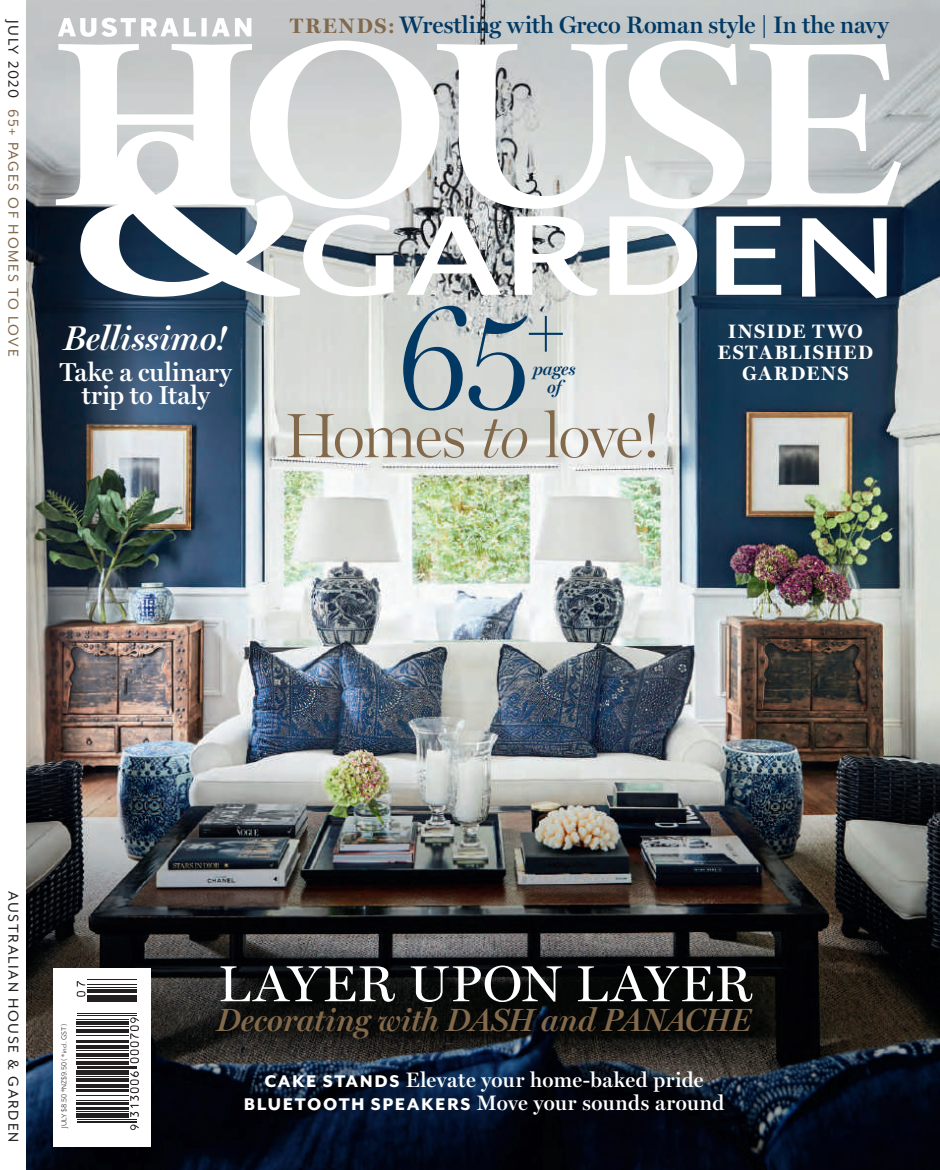
<style>
.page{position:relative;width:940px;height:1170px;background:#fff}
.page>*{position:absolute;margin:0;border:0;box-sizing:border-box;transform-origin:0 0}
.t1{font:300 147px "Miller Display";color:#023964;scale:.95 1}
.t2{font:300 63px "Miller Display";letter-spacing:-.03em;color:#82694c}
.t3{font:51px "Miller Display";letter-spacing:.01em;color:#fff}
.t4{font:italic 600 34.5px "Miller Display";letter-spacing:-.005em;color:#fff}
.t5{font:italic 600 32.25px "Miller Display";letter-spacing:-.005em;color:#82694c}
.t6{font:600 26.1px/22.5px "Miller Display";letter-spacing:.005em;color:#fff;text-align:center}
.t7{font:600 24px "Miller Display";color:#023964}
.t8{font:600 21px/22.5px "Miller Display";letter-spacing:.015em;color:#fff;text-align:center}
.t9{font:700 19.5px/21px "Miller Display";letter-spacing:.09em;color:#fff;text-align:center}
.t10{font:italic 600 18px/18px "Miller Display";color:#023964;text-align:center}
.t11{font:16.5px "Mr Eaves San OT";letter-spacing:.095em;color:#82694c}
.t12{font:16.5px "Mr Eaves Mod OT";letter-spacing:.1em;color:#231f20}
.t13{font:8.25px "Mr Eaves San OT";letter-spacing:.01em;color:#231f20}
.s1{color:#231f20}
.s2{font-weight:700;font-size:21px;color:#82694c}
.s3{font-style:italic}
.s4{font-family:"Mr Eaves Mod OT";font-weight:800;font-size:19.5px}
</style>
<div class="page">
<img style="left:26px;top:0;width:914px;height:1169px">
<svg style="left:56px;top:18px;width:845px;height:280px"></svg>
<svg style="left:80px;top:131px;width:220px;height:166px"></svg>
<div style="left:53px;top:967px;width:98px;height:179px;background:#fff"></div>
<hr style="left:77px;top:1120px;width:59px;height:1px;background:#231f20">
<hr style="left:77px;top:1118px;width:59px;height:1px;background:#231f20">
<div style="left:77px;top:1112px;width:52px;height:5px;background:#231f20"></div>
<hr style="left:77px;top:1110px;width:52px;height:1px;background:#231f20">
<hr style="left:77px;top:1107px;width:52px;height:2px;background:#231f20">
<hr style="left:77px;top:1102px;width:52px;height:2px;background:#231f20">
<hr style="left:77px;top:1100px;width:52px;height:1px;background:#231f20">
<hr style="left:77px;top:1094px;width:52px;height:1px;background:#231f20">
<hr style="left:77px;top:1088px;width:52px;height:3px;background:#231f20">
<hr style="left:77px;top:1086px;width:52px;height:1px;background:#231f20">
<hr style="left:77px;top:1084px;width:52px;height:1px;background:#231f20">
<hr style="left:77px;top:1078px;width:52px;height:3px;background:#231f20">
<hr style="left:77px;top:1076px;width:52px;height:1px;background:#231f20">
<hr style="left:77px;top:1070px;width:52px;height:4px;background:#231f20">
<hr style="left:77px;top:1068px;width:59px;height:1px;background:#231f20">
<hr style="left:77px;top:1065px;width:59px;height:1px;background:#231f20">
<hr style="left:77px;top:1061px;width:52px;height:3px;background:#231f20">
<hr style="left:77px;top:1057px;width:52px;height:1px;background:#231f20">
<hr style="left:77px;top:1053px;width:52px;height:3px;background:#231f20">
<hr style="left:77px;top:1049px;width:52px;height:1px;background:#231f20">
<hr style="left:77px;top:1045px;width:52px;height:3px;background:#231f20">
<hr style="left:77px;top:1041px;width:52px;height:1px;background:#231f20">
<hr style="left:77px;top:1039px;width:52px;height:1px;background:#231f20">
<hr style="left:77px;top:1035px;width:52px;height:1px;background:#231f20">
<hr style="left:77px;top:1029px;width:52px;height:3px;background:#231f20">
<hr style="left:77px;top:1025px;width:52px;height:1px;background:#231f20">
<hr style="left:77px;top:1021px;width:52px;height:3px;background:#231f20">
<hr style="left:77px;top:1018px;width:52px;height:1px;background:#231f20">
<hr style="left:77px;top:1015px;width:59px;height:1px;background:#231f20">
<hr style="left:77px;top:1013px;width:59px;height:1px;background:#231f20">
<hr style="left:87px;top:1000px;width:49px;height:1px;background:#231f20">
<hr style="left:87px;top:997px;width:49px;height:2px;background:#231f20">
<hr style="left:87px;top:995px;width:49px;height:1px;background:#231f20">
<hr style="left:87px;top:989px;width:49px;height:3px;background:#231f20">
<hr style="left:87px;top:987px;width:49px;height:1px;background:#231f20">
<hr style="left:87px;top:983px;width:49px;height:1px;background:#231f20">
<hr style="left:87px;top:979px;width:49px;height:1px;background:#231f20">
<svg style="left:130px;top:1124px;width:9px;height:5px"></svg>
<svg style="left:130px;top:1071px;width:9px;height:45px"></svg>
<svg style="left:130px;top:1017px;width:9px;height:46px"></svg>
<svg style="left:77px;top:981px;width:8px;height:15px"></svg>
<p class="t11" style="left:22px;top:20px;width:338px;rotate:90deg"><span class="s1">JULY 2020</span> 65+ PAGES OF HOMES TO LOVE</p>
<h3 class="t4" style="left:64px;top:317px;width:165px">Bellissimo!</h3>
<p class="t6" style="left:60px;top:361px;width:173px">Take a culinary trip to Italy</p>
<p class="t7" style="left:290px;top:10px;width:600px"><span class="s2">TRENDS:</span> Wrestling with Greco Roman style | In the navy</p>
<h1 class="t1" style="left:395px;top:269px;width:181px">65<sup>+</sup></h1>
<h2 class="t2" style="left:284px;top:397px;width:380px">Homes <span class="s3">to</span> love!</h2>
<p class="t10" style="left:533px;top:360px;width:45px">pages of</p>
<p class="t9" style="left:718px;top:321px;width:156px">INSIDE TWO<br>ESTABLISHED<br>GARDENS</p>
<p class="t12" style="left:22px;top:891px;width:252px;rotate:90deg">AUSTRALIAN HOUSE &amp; GARDEN</p>
<p class="t13" style="left:59px;top:1127px;width:106px;rotate:-90deg">JULY $8.50 *NZ$9.50 ( *incl. GST)</p>
<h3 class="t3" style="left:218px;top:953px;width:535px">LAYER UPON LAYER</h3>
<h3 class="t5" style="left:217px;top:1000px;width:536px">Decorating with DASH and PANACHE</h3>
<p class="t8" style="left:244px;top:1068px;width:482px"><span class="s4">CAKE STANDS</span> Elevate your home-baked pride<br><span class="s4">BLUETOOTH SPEAKERS</span> Move your sounds around</p>
</div>
